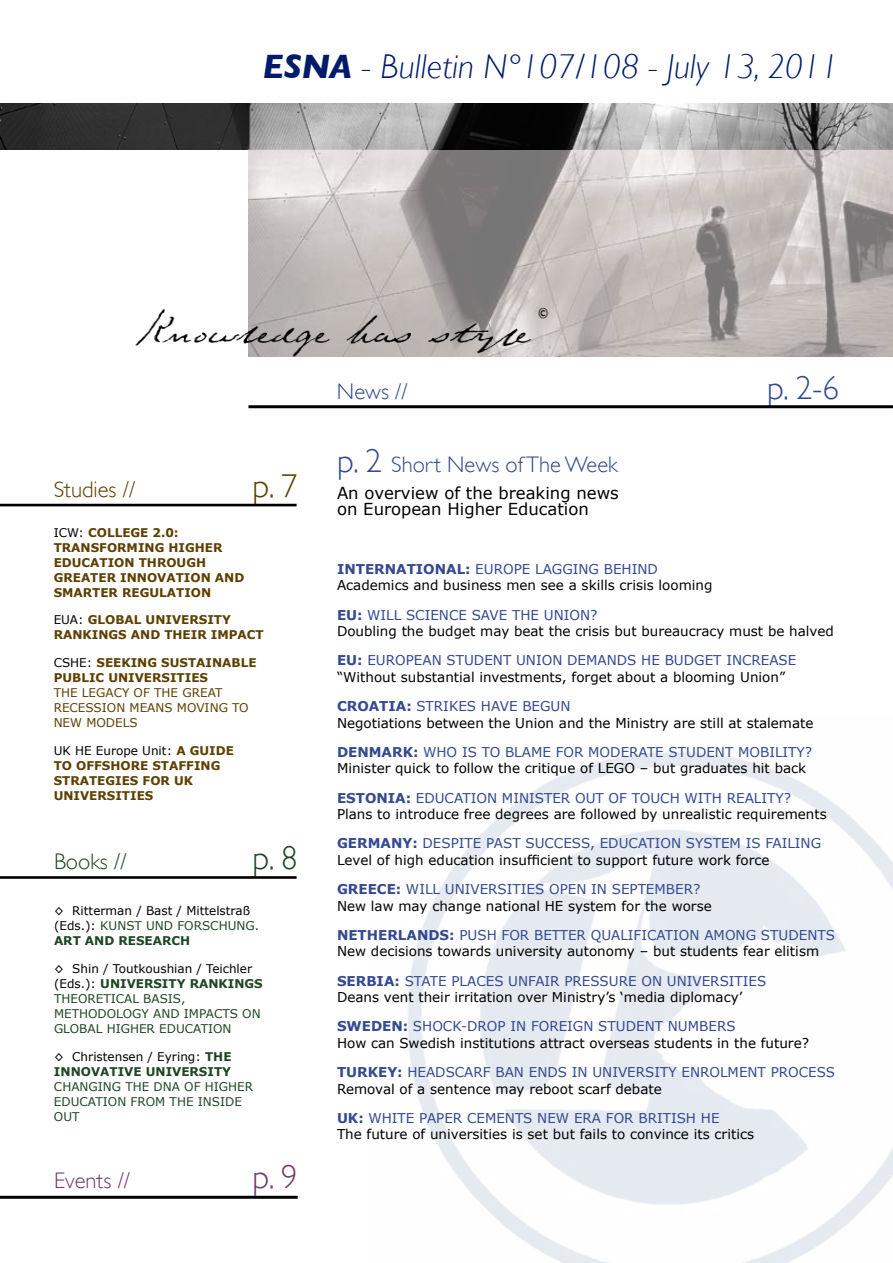
<style>
.page{position:relative;width:893px;height:1263px;background:#fff}
.page>*{position:absolute;margin:0;border:0;box-sizing:border-box;transform-origin:0 0}
.t1{font:italic 300 34.5px "Gill Sans";color:#001b69}
.t2{font:300 33px "Gill Sans";color:#334990}
.t3{font:300 33px "Gill Sans";color:#703a6b}
.t4{font:300 33px "Gill Sans";color:#1e4624}
.t5{font:300 33px "Gill Sans";color:#5d3f01}
.t6{font:300 22.5px "Gill Sans";color:#334990}
.t7{font:300 22.5px "Gill Sans";color:#5d3f01}
.t8{font:300 22.5px "Gill Sans";color:#703a6b}
.t9{font:300 22.5px "Gill Sans";color:#1e4624}
.t10{font:16.5px/16.5px "Verdana";color:#000}
.t11{font:13.5px/16.5px "Verdana";color:#000}
.t12{font:13.5px/16.5px "Verdana";color:#334990}
.t13{font:700 12px/15px "Verdana";color:#5d3f01}
.t14{font:12px/15px "Verdana";color:#000}
.t15{font:12px/15px "Verdana";color:#1e4624}
.t16{font:700 12px/15px "Verdana";color:#1e4624}
.t17{font:12px/15px "Verdana";color:#5d3f01}
.s1{font-weight:700}
.s2{font-weight:400;color:#000}
.s3{color:#1e4624}
.s4{font-weight:700;color:#1e4624}
.s5{font-size:33px}
.s6{font-weight:700;color:#334990}
.s7{color:#334990}
.s8{color:#000}
</style>
<div class="page">
<img style="left:0;top:103px;width:893px;height:47px">
<img style="left:248px;top:150px;width:645px;height:206px">
<img style="left:408px;top:752px;width:485px;height:511px">
<hr style="left:248px;top:405px;width:645px;height:3px;background:#000">
<hr style="left:0;top:1196px;width:298px;height:3px;background:#000">
<hr style="left:0;top:504px;width:297px;height:2px;background:#000">
<hr style="left:0;top:876px;width:297px;height:3px;background:#000">
<img style="left:135px;top:303px;width:420px;height:53px">
<h1 class="t1" style="left:263px;top:47px;width:578px"><span class="s1">ESNA</span> - Bulletin N°107/108 - July 13, 2011</h1>
<h3 class="t7" style="left:54px;top:476px;width:83px">Studies //</h3>
<h2 class="t5" style="left:253px;top:467px;width:47px">p. 7</h2>
<p class="t13" style="left:54px;top:524px;width:192px"><span class="s2">ICW:</span> COLLEGE 2.0:<br>TRANSFORMING HIGHER<br>EDUCATION THROUGH<br>GREATER INNOVATION AND<br>SMARTER REGULATION</p>
<p class="t13" style="left:54px;top:612px;width:212px"><span class="s2">EUA:</span> GLOBAL UNIVERSITY<br>RANKINGS AND THEIR IMPACT</p>
<p class="t13" style="left:54px;top:655px;width:204px"><span class="s2">CSHE:</span> SEEKING SUSTAINABLE<br>PUBLIC UNIVERSITIES</p>
<p class="t17" style="left:54px;top:685px;width:197px">THE LEGACY OF THE GREAT<br>RECESSION MEANS MOVING TO<br>NEW MODELS</p>
<p class="t13" style="left:54px;top:743px;width:182px"><span class="s2">UK HE Europe Unit:</span> A GUIDE<br>TO OFFSHORE STAFFING<br>STRATEGIES FOR UK<br>UNIVERSITIES</p>
<h3 class="t9" style="left:54px;top:848px;width:74px">Books //</h3>
<h2 class="t4" style="left:253px;top:839px;width:47px">p. 8</h2>
<p class="t14" style="left:54px;top:903px;width:207px">◊ Ritterman / Bast / Mittelstraß (Eds.): <span class="s3">KUNST UND FORSCHUNG.<br></span><span class="s4">ART AND RESEARCH</span></p>
<p class="t14" style="left:54px;top:961px;width:200px">◊ Shin / Toutkoushian / Teichler (Eds.): <span class="s4">UNIVERSITY</span></p>
<p class="t16" style="left:190px;top:976px;width:20px">RANKINGS</p>
<p class="t15" style="left:54px;top:991px;width:17px">Theoretical</p>
<p class="t15" style="left:143px;top:991px;width:17px">Basis</p>
<p class="t15" style="left:181px;top:991px;width:6px">,</p>
<p class="t15" style="left:54px;top:1006px;width:20px">Methodology</p>
<p class="t15" style="left:153px;top:1006px;width:10px">and</p>
<p class="t15" style="left:184px;top:1006px;width:14px">Impacts</p>
<p class="t15" style="left:242px;top:1006px;width:10px">on</p>
<p class="t15" style="left:54px;top:1021px;width:18px">Global</p>
<p class="t15" style="left:107px;top:1021px;width:18px">Higher</p>
<p class="t15" style="left:159px;top:1021px;width:17px">Education</p>
<p class="t16" style="left:54px;top:1049px;width:179px"><span class="s2">◊ Christensen / Eyring:</span> THE<br>INNOVATIVE UNIVERSITY</p>
<p class="t15" style="left:54px;top:1078px;width:201px">CHANGING THE DNA OF HIGHER<br>EDUCATION FROM THE INSIDE<br>OUT</p>
<h3 class="t8" style="left:54px;top:1168px;width:78px">Events //</h3>
<h2 class="t3" style="left:253px;top:1158px;width:47px">p. 9</h2>
<h3 class="t6" style="left:337px;top:379px;width:72px">News //</h3>
<h3 class="t6" style="left:337px;top:451px;width:282px"><span class="s5">p. 2</span> Short News of The Week</h3>
<p class="t10" style="left:337px;top:484px;width:283px">An overview of the breaking news on European Higher Education</p>
<h2 class="t2" style="left:767px;top:369px;width:73px">p. 2-6</h2>
<p class="t11" style="left:337px;top:560px;width:377px"><span class="s6">INTERNATIONAL:</span> <span class="s7">EUROPE LAGGING BEHIND<br></span>Academics and business men see a skills crisis looming</p>
<p class="t11" style="left:337px;top:606px;width:498px"><span class="s6">EU:</span> <span class="s7">WILL SCIENCE SAVE THE UNION?<br></span>Doubling the budget may beat the crisis but bureaucracy must be halved</p>
<p class="t11" style="left:337px;top:652px;width:461px"><span class="s6">EU:</span> <span class="s7">EUROPEAN STUDENT UNION DEMANDS HE BUDGET INCREASE </span>“Without substantial investments, forget about a blooming Union”</p>
<p class="t11" style="left:337px;top:697px;width:478px"><span class="s6">CROATIA:</span> <span class="s7">STRIKES HAVE BEGUN<br></span>Negotiations between the Union and the Ministry are still at stalemate</p>
<p class="t11" style="left:337px;top:743px;width:477px"><span class="s6">DENMARK:</span> <span class="s7">WHO IS TO BLAME FOR MODERATE STUDENT MOBILITY?<br></span>Minister quick to follow the critique of LEGO – but graduates hit back</p>
<p class="t11" style="left:337px;top:789px;width:491px"><span class="s6">ESTONIA:</span> <span class="s7">EDUCATION MINISTER OUT OF TOUCH WITH REALITY?<br></span>Plans to introduce free degrees are followed by unrealistic requirements</p>
<p class="t11" style="left:337px;top:835px;width:486px"><span class="s6">GERMANY:</span> <span class="s7">DESPITE PAST SUCCESS, EDUCATION SYSTEM IS FAILING<br></span>Level of high education insufficient to support future work force</p>
<p class="t11" style="left:337px;top:880px;width:376px"><span class="s6">GREECE:</span> <span class="s7">WILL UNIVERSITIES OPEN IN SEPTEMBER?<br></span>New law may change national HE system for the worse</p>
<p class="t11" style="left:337px;top:926px;width:499px"><span class="s6">NETHERLANDS:</span> <span class="s7">PUSH FOR BETTER QUALIFICATION AMONG STUDENTS<br></span>New decisions towards university autonomy – but students fear elitism</p>
<p class="t11" style="left:337px;top:972px;width:431px"><span class="s6">SERBIA:</span> <span class="s7">STATE PLACES UNFAIR PRESSURE ON UNIVERSITIES<br></span>Deans vent their irritation over Ministry’s ‘media diplomacy’</p>
<p class="t11" style="left:337px;top:1018px;width:474px"><span class="s6">SWEDEN:</span> <span class="s7">SHOCK-DROP IN FOREIGN STUDENT NUMBERS<br></span>How can Swedish institutions attract overseas students in the future?</p>
<p class="t12" style="left:337px;top:1063px;width:500px"><span class="s1">TURKEY:</span> HEADSCARF BAN ENDS IN UNIVERSITY ENROLMENT PROCESS<br><span class="s8">Removal of a sentence may reboot scarf debate</span></p>
<p class="t11" style="left:337px;top:1109px;width:419px"><span class="s6">UK:</span> <span class="s7">WHITE PAPER CEMENTS NEW ERA FOR BRITISH HE<br></span>The future of universities is set but fails to convince its critics</p>
</div>
